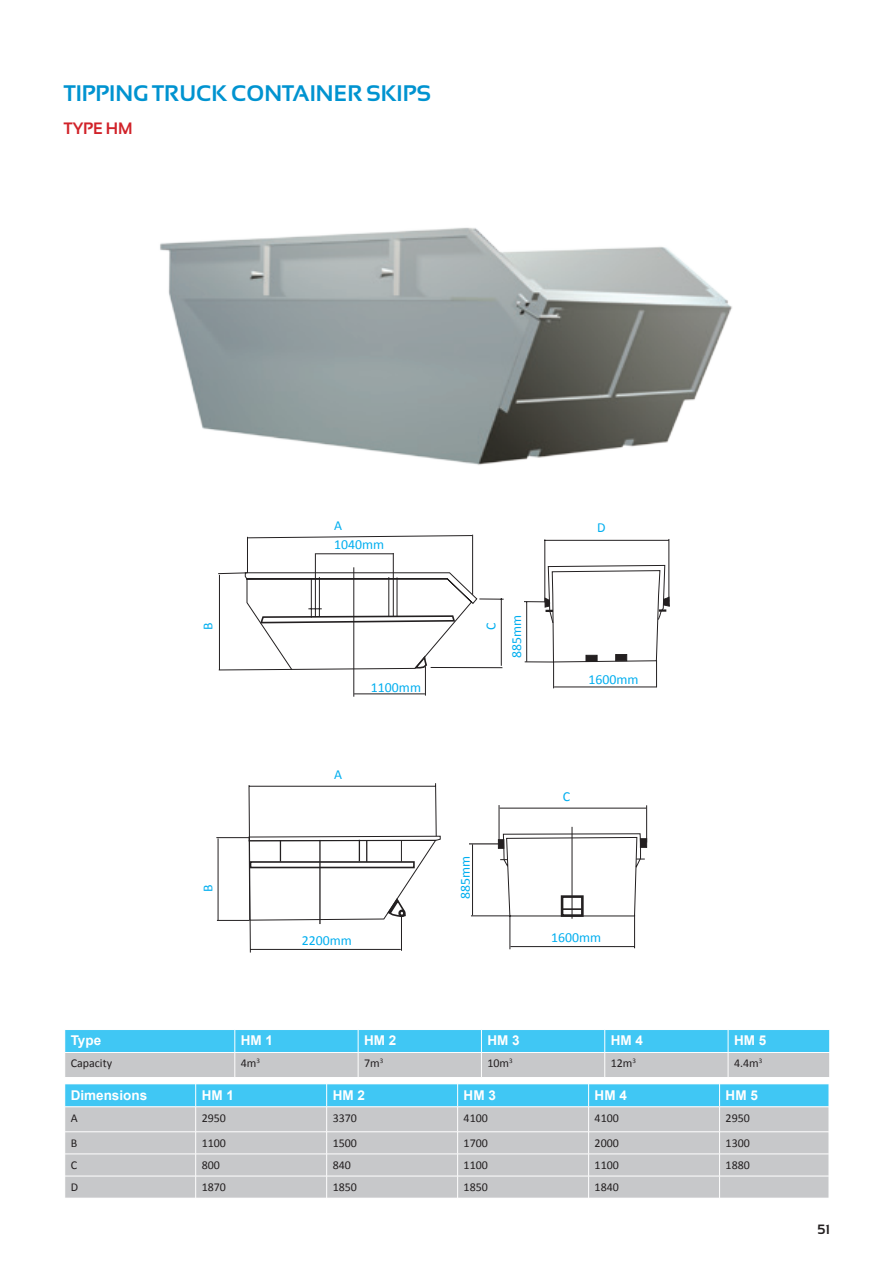
<style>
.page{position:relative;width:893px;height:1263px;background:#fff}
.page>*{position:absolute;margin:0;border:0;box-sizing:border-box;transform-origin:0 0}
.SUBTITILE_3{font:700 22.5px "Sansation";color:#0093d0}
.Paragraph_Style_1{font:700 16.5px "Sansation";color:#d1232a}
.table_text{font:13.8px "Calibri";color:#00aeef}
.table_title{font:700 13.5px "Arial";color:#fff}
.t1{font:700 13.5px "Sansation";color:#231f20}
.table_text-2{font:12px "Calibri";color:#231f20}
</style>
<div class="page">
<hr style="left:353px;top:567px;width:1px;height:130px;background:#232021">
<svg style="left:657px;top:539px;width:12px;height:148px"></svg>
<svg style="left:218px;top:535px;width:439px;height:161px"></svg>
<svg style="left:248px;top:783px;width:193px;height:169px"></svg>
<hr style="left:218px;top:838px;width:1px;height:82px;background:#232021">
<hr style="left:216px;top:837px;width:33px;height:1px;background:#232021">
<hr style="left:217px;top:920px;width:32px;height:1px;background:#232021">
<hr style="left:510px;top:916px;width:1px;height:33px;background:#232021">
<hr style="left:471px;top:915px;width:40px;height:1px;background:#232021">
<hr style="left:469px;top:843px;width:34px;height:1px;background:#231f20">
<hr style="left:500px;top:808px;width:146px;height:1px;background:#232021">
<hr style="left:510px;top:946px;width:125px;height:1px;background:#232021">
<hr style="left:634px;top:915px;width:1px;height:33px;background:#232021">
<div style="left:498px;top:839px;width:6px;height:9px;background:#231f20"></div>
<div style="left:640px;top:838px;width:7px;height:9px;background:#231f20;border:1px solid #232021"></div>
<svg style="left:500px;top:833px;width:145px;height:84px"></svg>
<hr style="left:571px;top:827px;width:1px;height:92px;background:#232021">
<hr style="left:499px;top:805px;width:1px;height:37px;background:#232021">
<hr style="left:646px;top:805px;width:1px;height:37px;background:#232021">
<hr style="left:472px;top:844px;width:1px;height:71px;background:#232021">
<div style="left:561px;top:895px;width:23px;height:22px;border:3px solid #232021"></div>
<hr style="left:562px;top:908px;width:20px;height:2px;background:#232021">
<svg style="left:66px;top:1030px;width:763px;height:46px;background:#85c7de"></svg>
<hr style="left:65px;top:1052px;width:170px;height:1px;background:#fff">
<hr style="left:235px;top:1052px;width:123px;height:1px;background:#fff">
<hr style="left:358px;top:1052px;width:123px;height:1px;background:#fff">
<hr style="left:481px;top:1052px;width:124px;height:1px;background:#fff">
<hr style="left:605px;top:1052px;width:123px;height:1px;background:#fff">
<hr style="left:728px;top:1052px;width:102px;height:1px;background:#fff">
<div style="left:64px;top:1028px;width:767px;height:50px;border:1px solid #fff"></div>
<svg style="left:66px;top:1085px;width:762px;height:112px;background:#afc9d3"></svg>
<hr style="left:65px;top:1106px;width:131px;height:1px;background:#fff">
<hr style="left:196px;top:1106px;width:131px;height:1px;background:#fff">
<hr style="left:327px;top:1106px;width:131px;height:1px;background:#fff">
<hr style="left:458px;top:1106px;width:131px;height:1px;background:#fff">
<hr style="left:589px;top:1106px;width:131px;height:1px;background:#fff">
<hr style="left:720px;top:1106px;width:109px;height:1px;background:#fff">
<div style="left:64px;top:1083px;width:766px;height:116px;border:1px solid #fff"></div>
<img style="left:160px;top:227px;width:572px;height:238px">
<p class="SUBTITILE_3" style="left:64px;top:81px;width:369px">TIPPING TRUCK CONTAINER SKIPS</p>
<p class="Paragraph_Style_1" style="left:64px;top:119px;width:70px">TYPE HM</p>
<p class="table_text" style="left:334px;top:517px;width:9px">A</p>
<p class="table_text" style="left:334px;top:536px;width:52px">1040mm</p>
<p class="table_text" style="left:199px;top:630px;width:9px;rotate:-90deg">B</p>
<p class="table_text" style="left:482px;top:630px;width:9px;rotate:-90deg">C</p>
<p class="table_text" style="left:371px;top:679px;width:52px">1100mm</p>
<p class="table_text" style="left:508px;top:658px;width:45px;rotate:-90deg">885mm</p>
<p class="table_text" style="left:597px;top:519px;width:10px">D</p>
<p class="table_text" style="left:589px;top:671px;width:52px">1600mm</p>
<p class="table_text" style="left:199px;top:892px;width:9px;rotate:-90deg">B</p>
<p class="table_text" style="left:334px;top:765px;width:9px">A</p>
<p class="table_text" style="left:302px;top:932px;width:52px">2200mm</p>
<p class="table_text" style="left:457px;top:899px;width:45px;rotate:-90deg">885mm</p>
<p class="table_text" style="left:563px;top:787px;width:9px">C</p>
<p class="table_text" style="left:551px;top:929px;width:52px">1600mm</p>
<p class="table_title" style="left:71px;top:1032px;width:32px">Type</p>
<p class="table_title" style="left:241px;top:1032px;width:34px">HM 1</p>
<p class="table_title" style="left:364px;top:1032px;width:34px">HM 2</p>
<p class="table_title" style="left:487px;top:1032px;width:34px">HM 3</p>
<p class="table_title" style="left:611px;top:1032px;width:34px">HM 4</p>
<p class="table_title" style="left:734px;top:1032px;width:34px">HM 5</p>
<p class="table_text-2" style="left:71px;top:1056px;width:43px">Capacity</p>
<p class="table_text-2" style="left:241px;top:1056px;width:21px">4m<sup>3</sup></p>
<p class="table_text-2" style="left:364px;top:1056px;width:21px">7m<sup>3</sup></p>
<p class="table_text-2" style="left:487px;top:1056px;width:27px">10m<sup>3</sup></p>
<p class="table_text-2" style="left:611px;top:1056px;width:27px">12m<sup>3</sup></p>
<p class="table_text-2" style="left:734px;top:1056px;width:30px">4.4m<sup>3</sup></p>
<p class="table_title" style="left:71px;top:1086px;width:78px">Dimensions</p>
<p class="table_title" style="left:202px;top:1086px;width:34px">HM 1</p>
<p class="table_title" style="left:333px;top:1086px;width:34px">HM 2</p>
<p class="table_title" style="left:464px;top:1086px;width:34px">HM 3</p>
<p class="table_title" style="left:595px;top:1086px;width:34px">HM 4</p>
<p class="table_title" style="left:726px;top:1086px;width:34px">HM 5</p>
<p class="table_text-2" style="left:71px;top:1110px;width:8px">A</p>
<p class="table_text-2" style="left:202px;top:1110px;width:26px">2950</p>
<p class="table_text-2" style="left:333px;top:1110px;width:26px">3370</p>
<p class="table_text-2" style="left:464px;top:1110px;width:26px">4100</p>
<p class="table_text-2" style="left:595px;top:1110px;width:26px">4100</p>
<p class="table_text-2" style="left:726px;top:1110px;width:26px">2950</p>
<p class="table_text-2" style="left:71px;top:1135px;width:8px">B</p>
<p class="table_text-2" style="left:202px;top:1135px;width:26px">1100</p>
<p class="table_text-2" style="left:333px;top:1135px;width:26px">1500</p>
<p class="table_text-2" style="left:464px;top:1135px;width:26px">1700</p>
<p class="table_text-2" style="left:595px;top:1135px;width:26px">2000</p>
<p class="table_text-2" style="left:726px;top:1135px;width:26px">1300</p>
<p class="table_text-2" style="left:71px;top:1157px;width:8px">C</p>
<p class="table_text-2" style="left:202px;top:1157px;width:20px">800</p>
<p class="table_text-2" style="left:333px;top:1157px;width:20px">840</p>
<p class="table_text-2" style="left:464px;top:1157px;width:26px">1100</p>
<p class="table_text-2" style="left:595px;top:1157px;width:26px">1100</p>
<p class="table_text-2" style="left:726px;top:1157px;width:26px">1880</p>
<p class="table_text-2" style="left:71px;top:1179px;width:9px">D</p>
<p class="table_text-2" style="left:202px;top:1179px;width:26px">1870</p>
<p class="table_text-2" style="left:333px;top:1179px;width:26px">1850</p>
<p class="table_text-2" style="left:464px;top:1179px;width:26px">1850</p>
<p class="table_text-2" style="left:595px;top:1179px;width:26px">1840</p>
<p class="t1" style="left:818px;top:1222px;width:13px">51</p>
</div>
